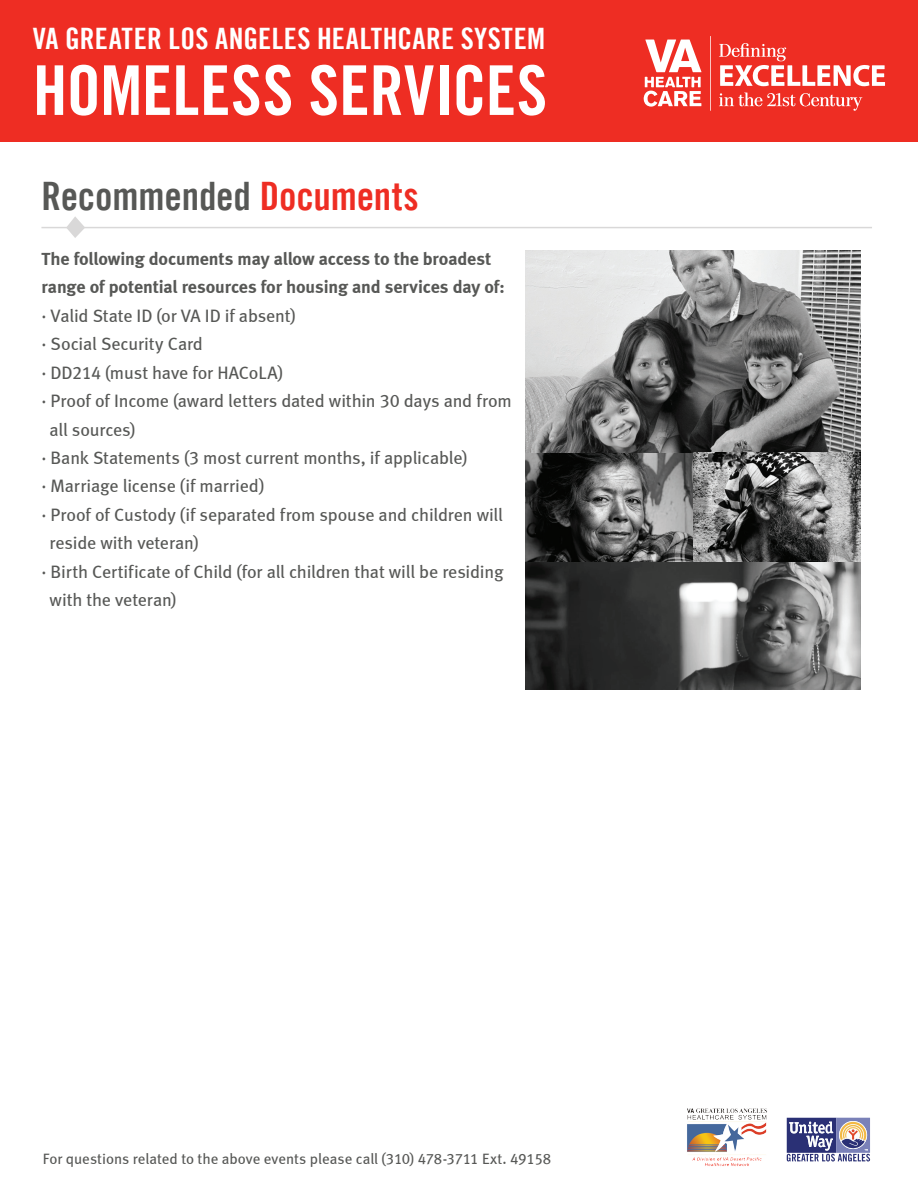
<style>
.page{position:relative;width:918px;height:1188px;background:#fff}
.page>*{position:absolute;margin:0;border:0;box-sizing:border-box;transform-origin:0 0}
.t1{font:68.7px "Trade Gothic LT Bold Cond Twenty";color:#fff}
.t2{font:39.3px "Trade Gothic LT Bold Cond Twenty";letter-spacing:-.005em;color:#575856}
.t3{font:29.55px "Trade Gothic LT Bold Cond Twenty";letter-spacing:.01em;color:#fff}
.t4{font:18px "Meta Book LF";letter-spacing:-.01em;color:#575856}
.t5{font:18px/28.5px "Meta Bold LF";letter-spacing:-.005em;color:#575856}
.t6{font:15px "Meta Book LF";color:#575856}
.s1{color:#ee2d23}
</style>
<div class="page">
<div style="left:0;top:0;width:918px;height:141px;background:#ee2d23"></div>
<hr style="left:41px;top:227px;width:831px;height:1px;background:#d9d8d8">
<svg style="left:66px;top:216px;width:19px;height:22px"></svg>
<svg style="left:787px;top:1118px;width:83px;height:44px"></svg>
<svg style="left:710px;top:36px;width:1px;height:75px"></svg>
<svg style="left:643px;top:40px;width:59px;height:67px"></svg>
<svg style="left:719px;top:43px;width:166px;height:68px"></svg>
<img style="left:687px;top:1108px;width:80px;height:58px">
<img style="left:525px;top:250px;width:336px;height:440px">
<h3 class="t3" style="left:33px;top:21px;width:514px">VA GREATER LOS ANGELES HEALTHCARE SYSTEM</h3>
<h1 class="t1" style="left:33px;top:49px;width:516px">HOMELESS SERVICES</h1>
<h2 class="t2" style="left:41px;top:172px;width:379px">Recommended <span class="s1">Documents</span></h2>
<p class="t5" style="left:41px;top:244px;width:465px">The following documents may allow access to the broadest range of potential resources for housing and services day of:</p>
<p class="t4" style="left:41px;top:305px;width:256px">· Valid State ID (or VA ID if absent)</p>
<p class="t4" style="left:41px;top:333px;width:163px">· Social Security Card</p>
<p class="t4" style="left:41px;top:362px;width:243px">· DD214 (must have for HACoLA)</p>
<p class="t4" style="left:41px;top:390px;width:472px">· Proof of Income (award letters dated within 30 days and from</p>
<p class="t4" style="left:50px;top:419px;width:87px">all sources)</p>
<p class="t4" style="left:41px;top:447px;width:428px">· Bank Statements (3 most current months, if applicable)</p>
<p class="t4" style="left:41px;top:476px;width:225px">· Marriage license (if married)</p>
<p class="t4" style="left:41px;top:504px;width:463px">· Proof of Custody (if separated from spouse and children will</p>
<p class="t4" style="left:50px;top:533px;width:151px">reside with veteran)</p>
<p class="t4" style="left:41px;top:561px;width:464px">· Birth Certificate of Child (for all children that will be residing</p>
<p class="t4" style="left:50px;top:590px;width:129px">with the veteran)</p>
<p class="t6" style="left:43px;top:1150px;width:510px">For questions related to the above events please call (310) 478-3711 Ext. 49158</p>
</div>
